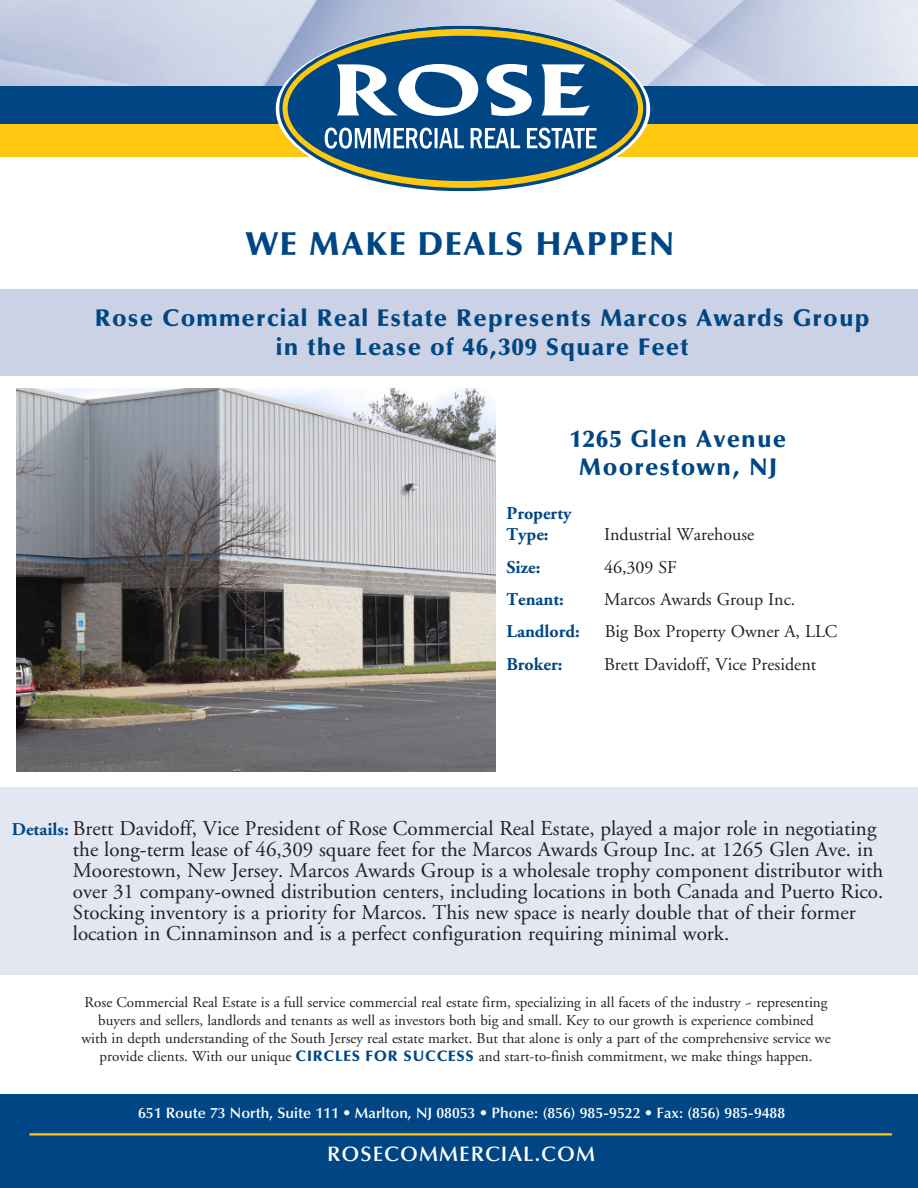
<style>
.page{position:relative;width:918px;height:1188px;background:#fff}
.page>*{position:absolute;margin:0;border:0;box-sizing:border-box;transform-origin:0 0}
.t1{font:900 33px "Optima";letter-spacing:.05em;color:#004684}
.t2{font:900 24px/28.8px "Optima";letter-spacing:.05em;color:#004684;text-align:center}
.t3{font:21px/21px "Adobe Garamond";color:#231f20}
.t4{font:600 21px "Optima";letter-spacing:.05em;color:#fff}
.t5{font:18px "Adobe Garamond";color:#231f20}
.t6{font:700 18px/21.6px "Adobe Garamond";color:#004684}
.t7{font:15px/18px "Adobe Garamond";color:#231f20;text-align:center}
.t8{font:600 15px "Optima";color:#fff}
.s1{font-weight:700;font-size:18px;color:#004684}
.s2{font-family:"Optima";font-weight:900;color:#004684}
</style>
<div class="page">
<div style="left:0;top:289px;width:918px;height:87px;background:#cbd2e5"></div>
<img style="left:0;top:0;width:918px;height:87px">
<div style="left:0;top:118px;width:918px;height:39px;background:#fec710"></div>
<div style="left:0;top:87px;width:918px;height:37px;background:#004684"></div>
<div style="left:0;top:1095px;width:918px;height:93px;background:#004684"></div>
<svg style="left:279px;top:26px;width:368px;height:165px"></svg>
<svg style="left:288px;top:36px;width:350px;height:145px;fill:#004684"></svg>
<svg style="left:337px;top:64px;width:253px;height:52px"></svg>
<svg style="left:325px;top:128px;width:272px;height:21px;background:#6a92b6"></svg>
<hr style="left:29px;top:1133px;width:863px;height:3px;background:#fec710">
<div style="left:0;top:787px;width:918px;height:187px;background:#e3e7f1"></div>
<img style="left:16px;top:389px;width:480px;height:382px">
<p class="t1" style="left:245px;top:224px;width:430px">WE MAKE DEALS HAPPEN</p>
<p class="t2" style="left:95px;top:304px;width:776px">Rose Commercial Real Estate Represents Marcos Awards Group in the Lease of 46,309 Square Feet</p>
<p class="t2" style="left:570px;top:424px;width:218px">1265 Glen Avenue<br>Moorestown, NJ</p>
<p class="t6" style="left:507px;top:502px;width:67px">Property<br>Type:</p>
<p class="t5" style="left:604px;top:525px;width:152px">Industrial Warehouse</p>
<p class="t6" style="left:507px;top:556px;width:35px">Size:</p>
<p class="t5" style="left:604px;top:557px;width:74px">46,309 SF</p>
<p class="t6" style="left:507px;top:589px;width:59px">Tenant:</p>
<p class="t5" style="left:604px;top:590px;width:193px">Marcos Awards Group Inc.</p>
<p class="t6" style="left:507px;top:621px;width:75px">Landlord:</p>
<p class="t5" style="left:605px;top:622px;width:234px">Big Box Property Owner A, LLC</p>
<p class="t6" style="left:507px;top:654px;width:57px">Broker:</p>
<p class="t5" style="left:604px;top:654px;width:214px">Brett Davidoff, Vice President</p>
<p class="t3" style="left:73px;top:818px;width:812px;text-indent:-61px"><span class="s1">Details:</span> Brett Davidoff, Vice President of Rose Commercial Real Estate, played a major role in negotiating the long-term lease of 46,309 square feet for the Marcos Awards Group Inc. at 1265 Glen Ave. in Moorestown, New Jersey. Marcos Awards Group is a wholesale trophy component distributor with over 31 company-owned distribution centers, including locations in both Canada and Puerto Rico.<br>Stocking inventory is a priority for Marcos. This new space is nearly double that of their former location in Cinnaminson and is a perfect configuration requiring minimal work.</p>
<p class="t7" style="left:81px;top:994px;width:751px">Rose Commercial Real Estate is a full service commercial real estate firm, specializing in all facets of the industry ~ representing buyers and sellers, landlords and tenants as well as investors both big and small. Key to our growth is experience combined<br>with in depth understanding of the South Jersey real estate market. But that alone is only a part of the comprehensive service we provide clients. With our unique <span class="s2">CIRCLES FOR SUCCESS</span> and start-to-finish commitment, we make things happen.</p>
<p class="t8" style="left:138px;top:1104px;width:649px">651 Route 73 North, Suite 111 • Marlton, NJ 08053 • Phone: (856) 985-9522 • Fax: (856) 985-9488</p>
<p class="t4" style="left:327px;top:1141px;width:269px">ROSECOMMERCIAL.COM</p>
</div>
